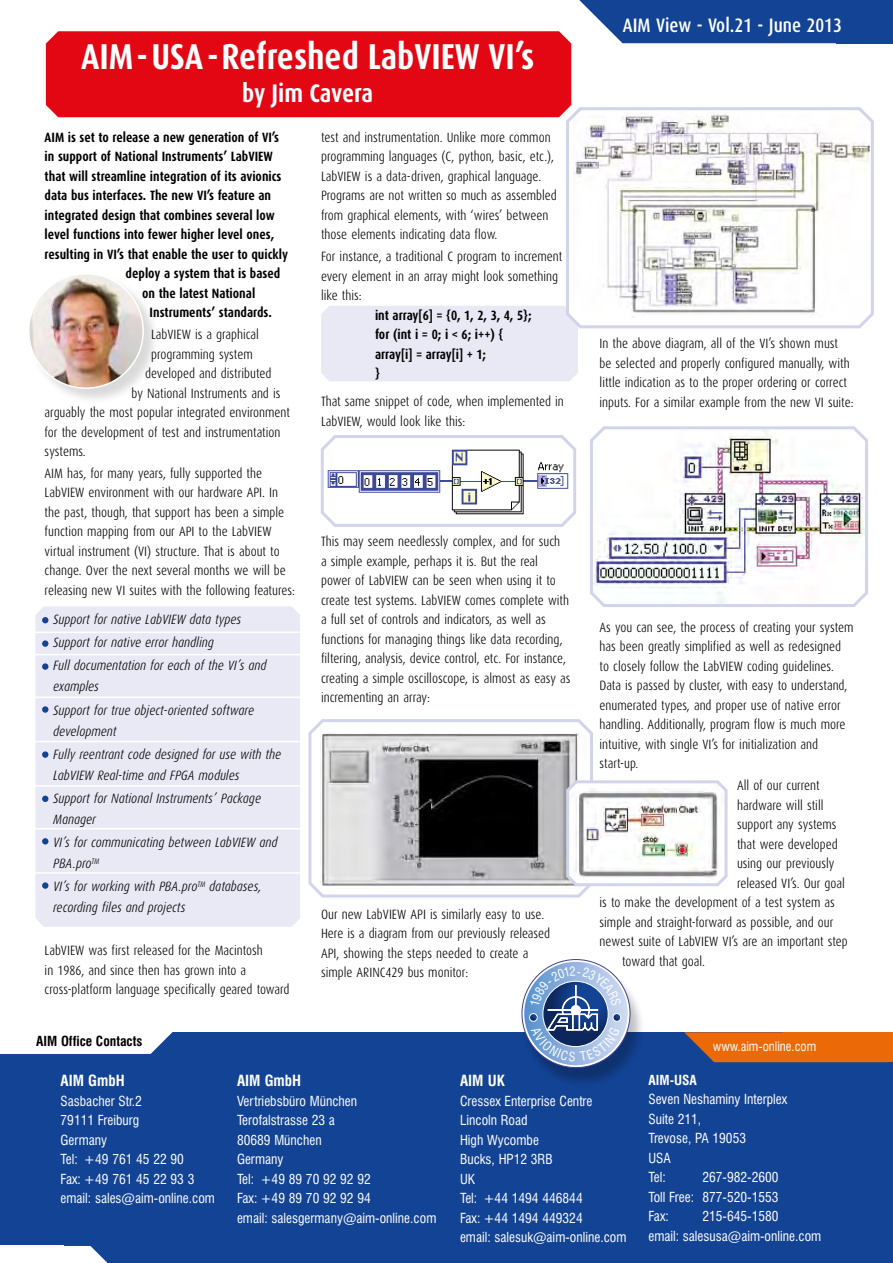
<style>
.page{position:relative;width:893px;height:1263px;background:#fff}
.page>*{position:absolute;margin:0;border:0;box-sizing:border-box;transform-origin:0 0}
.t1{font:700 36px "Dax Condensed";color:#fff}
.t2{font:700 25.5px "Dax Condensed";letter-spacing:-.01em;color:#fff}
.t3{font:500 19.5px "Dax Condensed";color:#fff}
.t4{font:700 condensed 15px "Swiss 721 BT";color:#fff}
.t5{font:300 13.5px/19.5px "Dax Condensed";color:#000}
.t6{font:condensed 13.5px/19.5px "Swiss 721 BT";color:#fff}
.t7{font:700 13.5px/19.5px "Dax Condensed";color:#000}
.t8{font:italic 300 13.5px/23.1px "Dax Condensed";color:#000}
.t9{font:700 condensed 13.5px "Swiss 721 BT";color:#000}
.t10{font:700 condensed 13.5px "Swiss 721 BT";color:#fff}
.t11{font:condensed 12.75px "Swiss 721 BT";color:#fff}
</style>
<div class="page">
<div style="left:35px;top:606px;width:265px;height:321px;background:#e9e9f6"></div>
<div style="left:321px;top:306px;width:257px;height:75px;background:#e9e9f6"></div>
<div style="left:45px;top:31px;width:527px;height:87px;background:#e30613"></div>
<div style="left:28px;top:273px;width:133px;height:133px;background:#000;opacity:.15"></div>
<img style="left:29px;top:274px;width:114px;height:114px;border-radius:57px">
<div style="left:28px;top:273px;width:116px;height:116px;border:2px solid #fff;border-radius:50%"></div>
<div style="left:0;top:1032px;width:893px;height:231px;background:#134395"></div>
<svg style="left:63px;top:1246px;width:45px;height:17px"></svg>
<div style="left:0;top:1246px;width:63px;height:17px;background:#fff"></div>
<svg style="left:147px;top:1032px;width:26px;height:22px"></svg>
<div style="left:0;top:1020px;width:147px;height:34px;background:#fff"></div>
<svg style="left:684px;top:1032px;width:100px;height:30px;background:#c9621d"></svg>
<div style="left:784px;top:1032px;width:109px;height:30px;background:#ec6907"></div>
<div style="left:521px;top:964px;width:125px;height:125px;background:#000;opacity:.25"></div>
<svg style="left:522px;top:959px;width:108px;height:108px"></svg>
<svg style="left:524px;top:962px;width:104px;height:103px"></svg>
<div style="left:529px;top:1013px;width:9px;height:9px;border:1px solid #fff;border-radius:50%"></div>
<svg style="left:579px;top:0;width:313px;height:43px;background:#23509c"></svg>
<svg style="left:564px;top:104px;width:310px;height:226px"></svg>
<svg style="left:321px;top:435px;width:255px;height:92px"></svg>
<hr style="left:29px;top:632px;width:275px;height:1px;background:#fff">
<hr style="left:29px;top:654px;width:275px;height:1px;background:#fff">
<hr style="left:29px;top:696px;width:275px;height:2px;background:#fff">
<hr style="left:29px;top:741px;width:275px;height:1px;background:#fff">
<hr style="left:29px;top:785px;width:275px;height:2px;background:#fff">
<hr style="left:29px;top:828px;width:275px;height:1px;background:#fff">
<hr style="left:29px;top:872px;width:275px;height:2px;background:#fff">
<svg style="left:308px;top:719px;width:285px;height:179px"></svg>
<img style="left:590px;top:426px;width:278px;height:181px">
<svg style="left:42px;top:617px;width:6px;height:6px"></svg>
<div style="left:42px;top:640px;width:6px;height:7px;background:#134395;border-radius:50%"></div>
<div style="left:42px;top:663px;width:6px;height:7px;background:#134395;border-radius:50%"></div>
<div style="left:42px;top:706px;width:6px;height:7px;background:#134395;border-radius:50%"></div>
<div style="left:42px;top:751px;width:6px;height:7px;background:#134395;border-radius:50%"></div>
<svg style="left:42px;top:796px;width:6px;height:6px"></svg>
<svg style="left:42px;top:838px;width:6px;height:6px"></svg>
<div style="left:42px;top:882px;width:6px;height:7px;background:#134395;border-radius:50%"></div>
<svg style="left:530px;top:966px;width:91px;height:95px;background:#7693bf"></svg>
<svg style="left:565px;top:777px;width:163px;height:111px"></svg>
<h1 class="t1" style="left:81px;top:37px;width:454px">AIM -USA - Refreshed LabVIEW VI’s</h1>
<h2 class="t2" style="left:242px;top:79px;width:132px">by Jim Cavera</h2>
<p class="t7" style="left:45px;top:128px;width:236px">AIM is set to release a new generation of VI’s</p>
<p class="t7" style="left:45px;top:147px;width:230px">in support of National Instruments’ LabVIEW</p>
<p class="t7" style="left:45px;top:167px;width:238px">that will streamline integration of its avionics</p>
<p class="t7" style="left:45px;top:186px;width:228px">data bus interfaces. The new VI’s feature an</p>
<p class="t7" style="left:45px;top:206px;width:232px">integrated design that combines several low</p>
<p class="t7" style="left:45px;top:225px;width:231px">level functions into fewer higher level ones,</p>
<p class="t7" style="left:45px;top:245px;width:245px">resulting in VI’s that enable the user to quickly</p>
<p class="t7" style="left:126px;top:264px;width:156px">deploy a system that is based</p>
<p class="t7" style="left:142px;top:284px;width:115px">on the latest National</p>
<p class="t7" style="left:150px;top:303px;width:124px">Instruments’ standards.</p>
<p class="t5" style="left:151px;top:325px;width:109px">LabVIEW is a graphical</p>
<p class="t5" style="left:151px;top:344px;width:103px">programming system</p>
<p class="t5" style="left:145px;top:364px;width:128px">developed and distributed</p>
<p class="t5" style="left:132px;top:383px;width:150px">by National Instruments and is</p>
<p class="t5" style="left:45px;top:403px;width:247px">arguably the most popular integrated environment</p>
<p class="t5" style="left:45px;top:422px;width:237px">for the development of test and instrumentation</p>
<p class="t5" style="left:45px;top:442px;width:43px">systems.</p>
<p class="t5" style="left:45px;top:463px;width:252px">AIM has, for many years, fully supported the LabVIEW environment with our hardware API. In the past, though, that support has been a simple function mapping from our API to the LabVIEW virtual instrument (VI) structure. That is about to change. Over the next several months we will be releasing new VI suites with the following features:</p>
<p class="t8" style="left:53px;top:608px;width:215px">Support for native LabVIEW data types<br>Support for native error handling<br>Full documentation for each of the VI’s and</p>
<p class="t8" style="left:53px;top:675px;width:202px">examples<br>Support for true object-oriented software</p>
<p class="t8" style="left:53px;top:719px;width:230px">development<br>Fully reentrant code designed for use with the</p>
<p class="t8" style="left:53px;top:764px;width:209px">LabVIEW Real-time and FPGA modules<br>Support for National Instruments’ Package</p>
<p class="t8" style="left:53px;top:808px;width:226px">Manager<br>VI’s for communicating between LabVIEW and</p>
<p class="t8" style="left:53px;top:852px;width:210px">PBA.pro<sup>TM<br></sup>VI’s for working with PBA.pro<sup>TM</sup> databases,</p>
<p class="t8" style="left:53px;top:896px;width:134px">recording files and projects</p>
<p class="t5" style="left:45px;top:941px;width:246px">LabVIEW was first released for the Macintosh<br>in 1986, and since then has grown into a cross-platform language specifically geared toward</p>
<p class="t9" style="left:36px;top:1033px;width:108px">AIM Office Contacts</p>
<p class="t5" style="left:321px;top:128px;width:237px">test and instrumentation. Unlike more common programming languages (C, python, basic, etc.), LabVIEW is a data-driven, graphical language.<br>Programs are not written so much as assembled from graphical elements, with ‘wires’ between those elements indicating data flow.</p>
<p class="t5" style="left:321px;top:247px;width:243px">For instance, a traditional C program to increment every element in an array might look something like this:</p>
<p class="t7" style="left:375px;top:305px;width:158px">int array[6] = {0, 1, 2, 3, 4, 5}; for (int i = 0; i &lt; 6; i++) { array[i] = array[i] + 1;<br>}</p>
<p class="t5" style="left:321px;top:392px;width:244px">That same snippet of code, when implemented in<br>LabVIEW, would look like this:</p>
<p class="t5" style="left:321px;top:532px;width:251px">This may seem needlessly complex, and for such<br>a simple example, perhaps it is. But the real power of LabVIEW can be seen when using it to create test systems. LabVIEW comes complete with a full set of controls and indicators, as well as functions for managing things like data recording, filtering, analysis, device control, etc. For instance, creating a simple oscilloscope, is almost as easy as incrementing an array:</p>
<p class="t5" style="left:321px;top:904px;width:231px">Our new LabVIEW API is similarly easy to use.<br>Here is a diagram from our previously released API, showing the steps needed to create a simple ARINC429 bus monitor:</p>
<h3 class="t3" style="left:623px;top:15px;width:221px">AIM View - Vol.21 - June 2013</h3>
<p class="t5" style="left:600px;top:334px;width:255px">In the above diagram, all of the VI’s shown must<br>be selected and properly configured manually, with little indication as to the proper ordering or correct inputs. For a similar example from the new VI suite:</p>
<p class="t5" style="left:600px;top:618px;width:256px">As you can see, the process of creating your system has been greatly simplified as well as redesigned to closely follow the LabVIEW coding guidelines.<br>Data is passed by cluster, with easy to understand, enumerated types, and proper use of native error handling. Additionally, program flow is much more intuitive, with single VI’s for initialization and start-up.</p>
<p class="t5" style="left:737px;top:776px;width:84px">All of our current</p>
<p class="t5" style="left:737px;top:795px;width:88px">hardware will still</p>
<p class="t5" style="left:737px;top:815px;width:101px">support any systems</p>
<p class="t5" style="left:737px;top:834px;width:102px">that were developed</p>
<p class="t5" style="left:737px;top:854px;width:99px">using our previously</p>
<p class="t5" style="left:737px;top:873px;width:109px">released VI’s. Our goal</p>
<p class="t5" style="left:600px;top:893px;width:237px">is to make the development of a test system as</p>
<p class="t5" style="left:600px;top:912px;width:235px">simple and straight-forward as possible, and our</p>
<p class="t5" style="left:600px;top:932px;width:250px">newest suite of LabVIEW VI’s are an important step</p>
<p class="t5" style="left:622px;top:951px;width:84px">toward that goal.</p>
<p class="t11" style="left:713px;top:1039px;width:105px">www.aim-online.com</p>
<p class="t4" style="left:61px;top:1072px;width:66px">AIM GmbH</p>
<p class="t6" style="left:61px;top:1091px;width:156px">Sasbacher Str.2<br>79111 Freiburg<br>Germany<br>Tel: +49 761 45 22 90<br>Fax: +49 761 45 22 93 3 email: sales@aim-online.com</p>
<p class="t4" style="left:237px;top:1072px;width:66px">AIM GmbH</p>
<p class="t6" style="left:237px;top:1091px;width:201px">Vertriebsbüro München<br>Terofalstrasse 23 a<br>80689 München<br>Germany<br>Tel: +49 89 70 92 92 92<br>Fax: +49 89 70 92 92 94<br>email: salesgermany@aim-online.com</p>
<p class="t4" style="left:460px;top:1072px;width:46px">AIM UK</p>
<p class="t6" style="left:460px;top:1091px;width:168px">Cressex Enterprise Centre<br>Lincoln Road<br>High Wycombe<br>Bucks, HP12 3RB<br>UK<br>Tel: +44 1494 446844<br>Fax: +44 1494 449324<br>email: salesuk@aim-online.com</p>
<p class="t10" style="left:648px;top:1072px;width:50px">AIM-USA</p>
<p class="t6" style="left:648px;top:1090px;width:140px">Seven Neshaminy Interplex<br>Suite 211,<br>Trevose, PA 19053<br>USA<br>Tel:</p>
<p class="t6" style="left:648px;top:1168px;width:132px;text-align:justify;text-indent:54px">267-982-2600<br>Toll Free: 877-520-1553<br>Fax:</p>
<p class="t6" style="left:648px;top:1207px;width:174px;text-indent:54px">215-645-1580<br>email: salesusa@aim-online.com</p>
</div>
